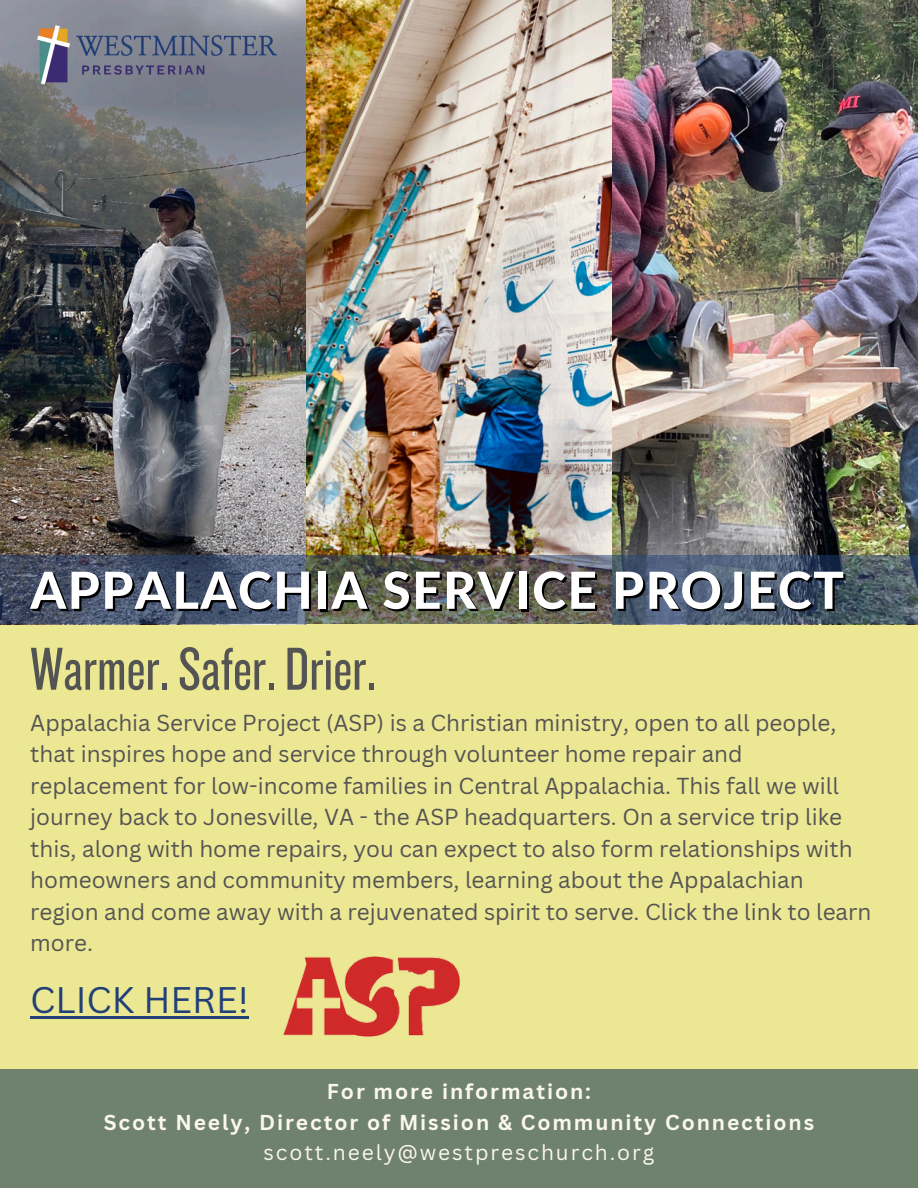
<style>
.page{position:relative;width:918px;height:1188px;background:#ebe793}
.page>*{position:absolute;margin:0;border:0;box-sizing:border-box;transform-origin:0 0}
.t1{font:63px "Knockout 28";color:#545454}
.t2{font:800 51.15px "Lato Latin";letter-spacing:.03em;color:#fff}
.t3{font:36px "Canva Sans";color:#214077}
.t4{font:22.5px/31.5px "Canva Sans";color:#545454}
.t5{font:700 21px "Canva Sans";letter-spacing:.09em;color:#fbf7eb}
.t6{font:21px "Canva Sans";letter-spacing:.09em;color:#fbf7eb}
</style>
<div class="page">
<div style="left:0;top:1070px;width:918px;height:118px;background:#6e826e"></div>
<img style="left:0;top:0;width:918px;height:555px">
<svg style="left:0;top:555px;width:918px;height:69px"></svg>
<img style="left:37px;top:25px;width:240px;height:60px">
<img style="left:284px;top:957px;width:175px;height:80px">
<hr style="left:30px;top:1016px;width:219px;height:2px;background:#214077">
<h1 class="t2" style="left:30px;top:568px;width:815px">APPALACHIA SERVICE PROJECT</h1>
<p class="t1" style="left:30px;top:629px;width:347px">Warmer.Safer.Drier.</p>
<p class="t4" style="left:30px;top:707px;width:843px">Appalachia Service Project (ASP) is a Christian ministry, open to all people, that inspires hope and service through volunteer home repair and replacement for low-income families in Central Appalachia. This fall we will journey back to Jonesville, VA - the ASP headquarters. On a service trip like this, along with home repairs, you can expect to also form relationships with homeowners and community members, learning about the Appalachian region and come away with a rejuvenated spirit to serve. Click the link to learn more.</p>
<p class="t3" style="left:30px;top:975px;width:220px">CLICK HERE!</p>
<p class="t5" style="left:327px;top:1077px;width:266px">For more information:</p>
<p class="t5" style="left:104px;top:1107px;width:712px">Scott Neely, Director of Mission &amp; Community Connections</p>
<h3 class="t6" style="left:264px;top:1138px;width:392px">scott.neely@westpreschurch.org</h3>
</div>
